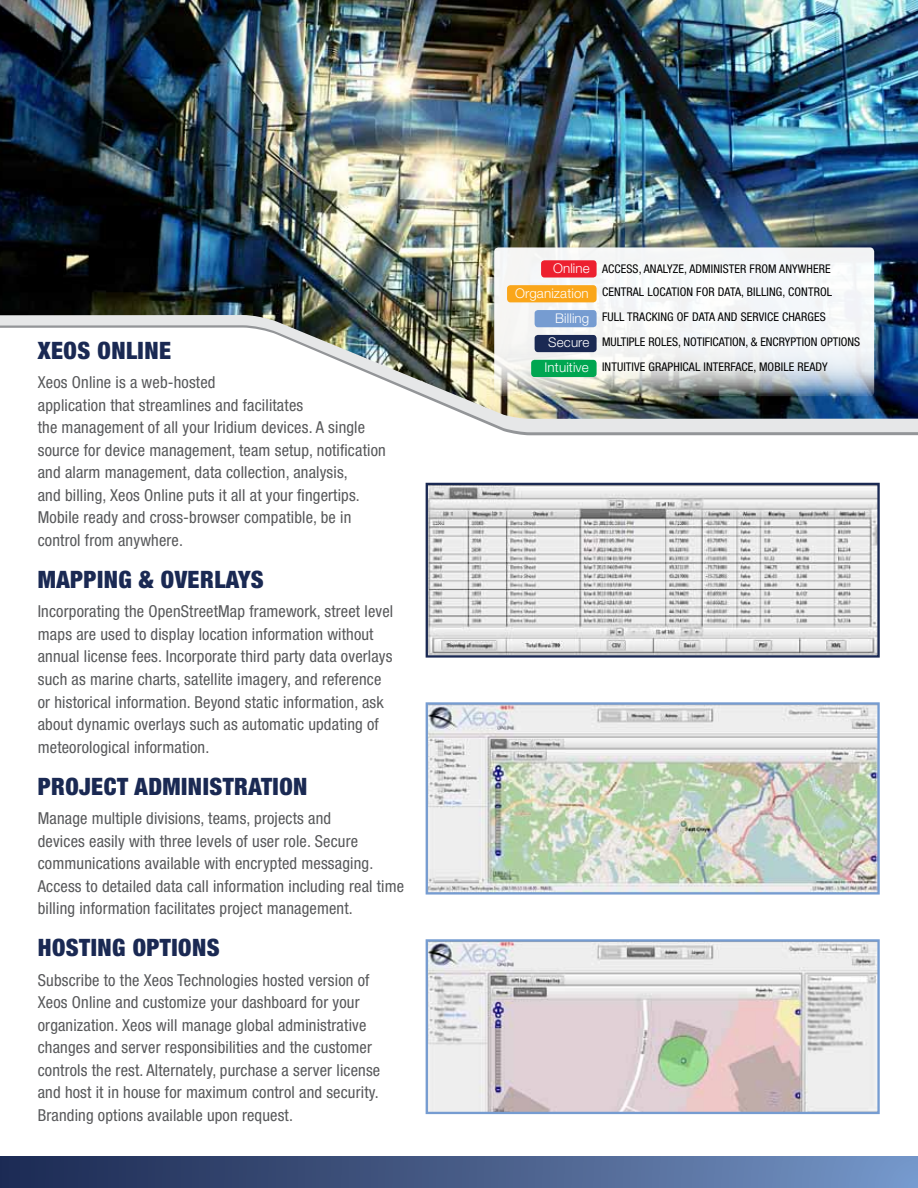
<style>
.page{position:relative;width:918px;height:1188px;background:#fff}
.page>*{position:absolute;margin:0;border:0;box-sizing:border-box;transform-origin:0 0}
.t1{font:900 condensed 24px "Helvetica Neue LT Std";letter-spacing:.02em;color:#1a2953}
.t2{font:condensed 16.5px/22.5px "Helvetica Neue LT Std";letter-spacing:.01em;color:#58595b}
.t3{font:condensed 12px/22.8px "Helvetica Neue LT Std";letter-spacing:.01em;color:#000}
.s1{font-weight:300;font-stretch:normal;font-size:13.35px;color:#fff}
</style>
<div class="page">
<div style="left:0;top:1156px;width:918px;height:32px;background:linear-gradient(to right,#1b274f,#7494c5)"></div>
<div style="left:475px;top:419px;width:443px;height:13px;background:#e6e7e8"></div>
<img style="left:0;top:0;width:918px;height:419px">
<img style="left:425px;top:702px;width:455px;height:193px">
<svg style="left:425px;top:939px;width:455px;height:176px"></svg>
<svg style="left:425px;top:482px;width:455px;height:176px"></svg>
<svg style="left:494px;top:247px;width:380px;height:149px;fill:#f3f5f6"></svg>
<div style="left:541px;top:260px;width:56px;height:18px;background:#ed202f;border-radius:3px"></div>
<div style="left:507px;top:285px;width:90px;height:17px;background:#faa61a;border-radius:3px"></div>
<div style="left:535px;top:310px;width:62px;height:17px;background:#769cd1;border-radius:3px"></div>
<div style="left:535px;top:335px;width:62px;height:17px;background:#1a2953;border-radius:3px"></div>
<div style="left:531px;top:360px;width:66px;height:17px;background:#00a651;border-radius:3px"></div>
<h1 class="t1" style="left:38px;top:336px;width:135px">XEOS ONLINE</h1>
<p class="t2" style="left:38px;top:371px;width:350px">Xeos Online is a web-hosted<br>application that streamlines and facilitates<br>the management of all your Iridium devices. A single source for device management, team setup, notification and alarm management, data collection, analysis,<br>and billing, Xeos Online puts it all at your fingertips.<br>Mobile ready and cross-browser compatible, be in control from anywhere.</p>
<h1 class="t1" style="left:38px;top:565px;width:226px">MAPPING &amp; OVERLAYS</h1>
<p class="t2" style="left:38px;top:600px;width:357px">Incorporating the OpenStreetMap framework, street level maps are used to display location information without annual license fees. Incorporate third party data overlays such as marine charts, satellite imagery, and reference or historical information. Beyond static information, ask about dynamic overlays such as automatic updating of meteorological information.</p>
<h1 class="t1" style="left:38px;top:771px;width:271px">PROJECT ADMINISTRATION</h1>
<p class="t2" style="left:38px;top:807px;width:368px">Manage multiple divisions, teams, projects and<br>devices easily with three levels of user role. Secure communications available with encrypted messaging.<br>Access to detailed data call information including real time billing information facilitates project management.</p>
<h1 class="t1" style="left:38px;top:933px;width:182px">HOSTING OPTIONS</h1>
<p class="t2" style="left:38px;top:968px;width:344px">Subscribe to the Xeos Technologies hosted version of Xeos Online and customize your dashboard for your organization. Xeos will manage global administrative changes and server responsibilities and the customer controls the rest. Alternately, purchase a server license and host it in house for maximum control and security.<br>Branding options available upon request.</p>
<p class="t3" style="left:515px;top:257px;width:317px;text-indent:38px"><span class="s1">Online</span> Access, analyze, admi nister from anywhere<br><span class="s1">Organization</span> Central locatio</p>
<p class="t3" style="left:686px;top:280px;width:147px">n for data, bi lling, control</p>
<p class="t3" style="left:555px;top:305px;width:271px"><span class="s1">Billing</span> Full Tracking of data and service charges</p>
<p class="t3" style="left:548px;top:330px;width:177px"><span class="s1">Secure</span> multiple roles, notificatio</p>
<p class="t3" style="left:545px;top:329px;width:316px;line-height:24.9px;text-indent:194px">n, &amp; encryption options<br><span class="s1">Intuitive</span> intuitive graphical interface, mobi</p>
<p class="t3" style="left:783px;top:355px;width:46px">le ready</p>
</div>
